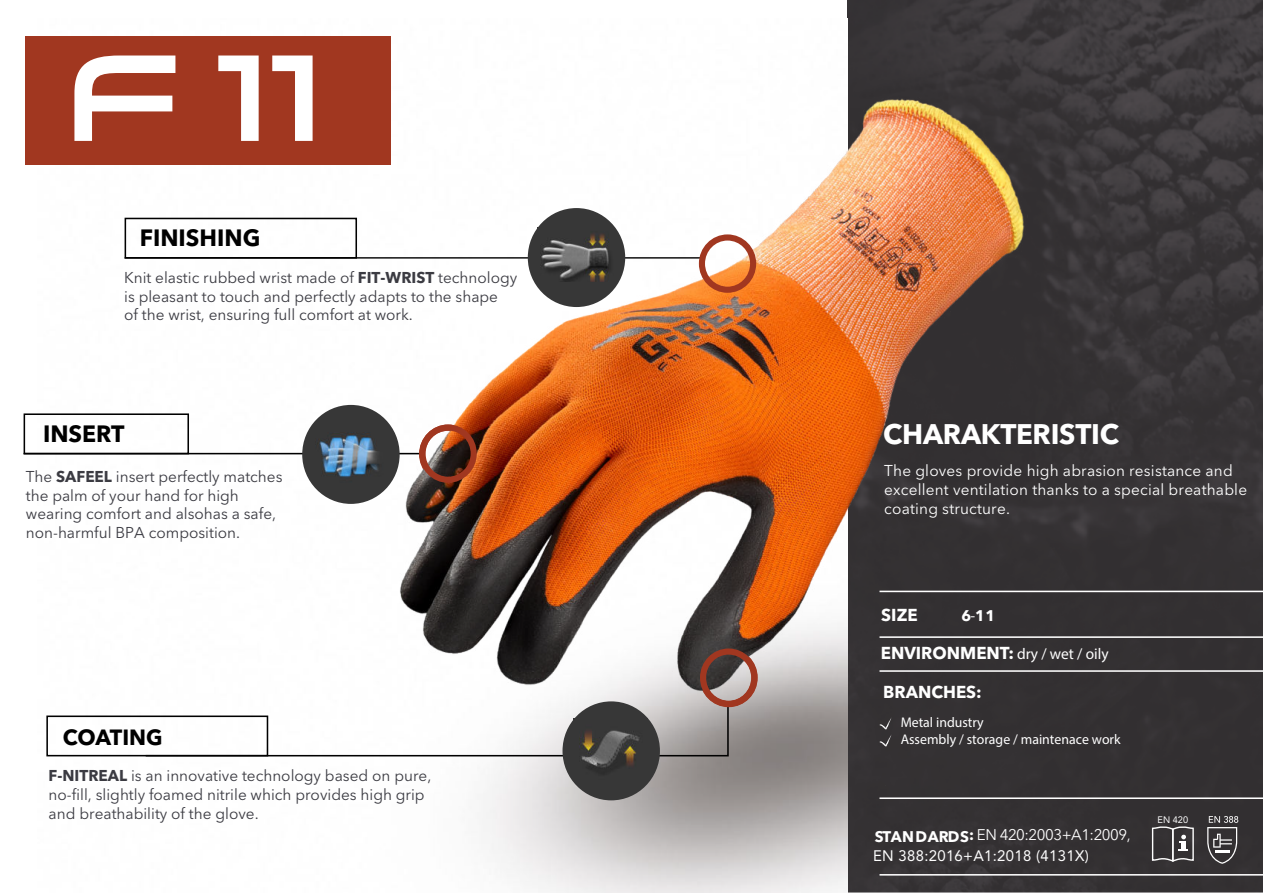
<style>
.page{position:relative;width:1263px;height:893px;background:#fff}
.page>*{position:absolute;margin:0;border:0;box-sizing:border-box;transform-origin:0 0}
.t1{font:124.8px "Venera 900";color:#fff}
.t2{font:700 28.05px "Avenir Next LT Pro";letter-spacing:-.01em;color:#fff}
.t3{font:700 23.4px "Avenir Next LT Pro";color:#000}
.t4{font:700 21.9px "Avenir Next LT Pro";letter-spacing:-.005em;color:#000}
.t5{font:700 17.1px "Avenir Next LT Pro";color:#fff}
.t6{font:15.6px/18.8px "Avenir Next LT Pro";color:#3b3b42}
.t7{font:15.6px/18.8px "Avenir Next LT Pro";letter-spacing:.015em;color:#fff}
.t8{font:15.3px "Avenir Next LT Pro";letter-spacing:-.03em;color:#fff}
.t9{font:700 15.3px "Avenir Next LT Pro";color:#fff}
.t10{font:15.15px "Avenir";letter-spacing:.025em;color:#fff}
.t11{font:14.1px/16.8px "Myriad Pro";color:#fff}
.t12{font:9.3px "Avenir";color:#fff}
.s1{font-weight:700}
.s2{font-family:"Myriad Pro";font-weight:400;font-size:15.6px}
</style>
<div class="page">
<img style="left:848px;top:0;width:415px;height:893px">
<div style="left:25px;top:36px;width:365px;height:129px;background:#a13720"></div>
<hr style="left:24px;top:453px;width:399px;height:1px;background:#000">
<svg style="left:144px;top:715px;width:136px;height:42px"></svg>
<hr style="left:879px;top:591px;width:384px;height:1px;background:#fff">
<hr style="left:879px;top:636px;width:384px;height:2px;background:#fff">
<hr style="left:879px;top:670px;width:384px;height:2px;background:#fff">
<hr style="left:879px;top:797px;width:384px;height:2px;background:#fff">
<hr style="left:879px;top:874px;width:384px;height:2px;background:#fff">
<svg style="left:1207px;top:816px;width:31px;height:48px"></svg>
<div style="left:46px;top:715px;width:222px;height:41px;border:2px solid #000"></div>
<div style="left:24px;top:413px;width:165px;height:41px;border:2px solid #000"></div>
<div style="left:125px;top:218px;width:232px;height:41px;border:2px solid #000"></div>
<svg style="left:1151px;top:825px;width:43px;height:38px;background:#5e5b5d"></svg>
<img style="left:280px;top:29px;width:837px;height:864px">
<div style="left:699px;top:234px;width:57px;height:59px;border:6px solid #a13720;border-radius:50%"></div>
<div style="left:419px;top:424px;width:58px;height:59px;border:6px solid #a13720;border-radius:50%"></div>
<div style="left:700px;top:648px;width:57px;height:59px;border:6px solid #a13720;border-radius:50%"></div>
<h1 class="t1" style="left:65px;top:22px;width:259px">F 11</h1>
<h3 class="t3" style="left:140px;top:223px;width:122px">FINISHING</h3>
<p class="t6" style="left:124px;top:268px;width:395px">Knit elastic rubbed wrist made of <span class="s1">FIT-WRIST</span> technology is pleasant to touch and perfectly adapts to the shape<br>of the wrist, ensuring full comfort at work.</p>
<h3 class="t3" style="left:43px;top:420px;width:83px">INSERT</h3>
<p class="t6" style="left:26px;top:467px;width:258px">The <span class="s1">SAFEEL</span> insert perfectly matches the palm of your hand for high wearing comfort and alsohas a safe, non-harmful BPA composition.</p>
<h3 class="t4" style="left:63px;top:724px;width:101px">COATING</h3>
<p class="t6" style="left:49px;top:766px;width:384px"><span class="s1">F-NITREAL</span> is an innovative technology based on pure, no-fill, slightly foamed nitrile which provides high grip and breathability of the glove.</p>
<h2 class="t2" style="left:883px;top:417px;width:237px">CHARAKTERISTIC</h2>
<p class="t7" style="left:884px;top:461px;width:364px">The gloves provide high abrasion resistance and excellent ventilation thanks to a special breathable coating structure.</p>
<p class="t5" style="left:881px;top:605px;width:38px">SIZE</p>
<p class="t5" style="left:881px;top:643px;width:229px">ENVIRONMENT: <span class="s2">dry / wet / oily</span></p>
<p class="t5" style="left:883px;top:682px;width:100px">BRANCHES:</p>
<p class="t11" style="left:901px;top:713px;width:221px">Metal industry<br>Assembly / storage / maintenace work</p>
<p class="t9" style="left:961px;top:607px;width:35px">6<span class="s2">-</span>11</p>
<p class="t8" style="left:875px;top:825px;width:257px"><span class="s1">STANDARDS:</span> EN 420:2003+A1:2009,</p>
<p class="t10" style="left:873px;top:847px;width:217px">EN 388:2016+A1:2018 (4131X)</p>
<p class="t12" style="left:1158px;top:814px;width:32px">EN 420</p>
</div>
